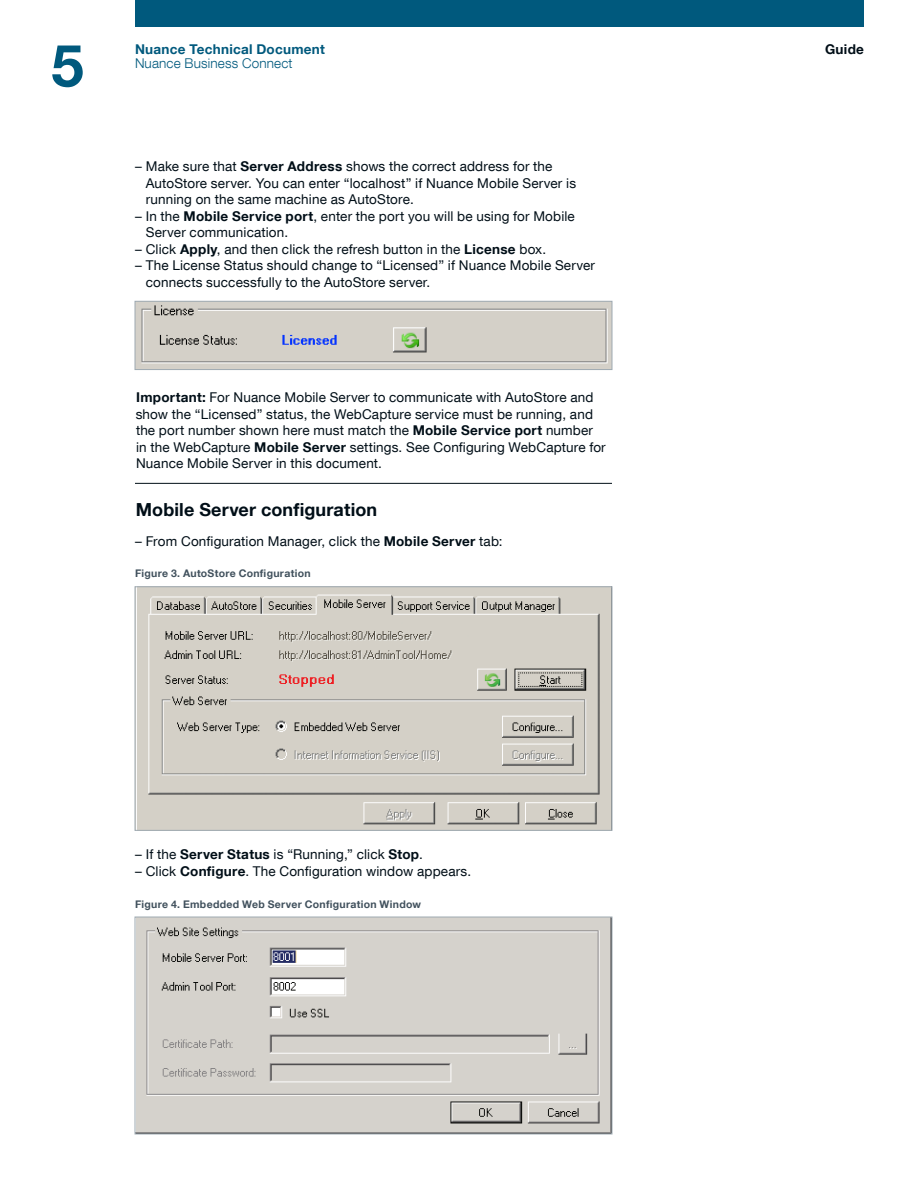
<style>
.page{position:relative;width:918px;height:1188px;background:#fff}
.page>*{position:absolute;margin:0;border:0;box-sizing:border-box;transform-origin:0 0}
.Page_No_39_39_blue{font:700 58.5px "Helvetica Neue LT Com";color:#00597d}
.Subhead_16_17{font:700 18px "Helvetica Neue LT Com";letter-spacing:.005em;color:#000e17}
.Body_Text_9_11{font:13.5px/16.5px "Helvetica Neue LT Com";letter-spacing:.01em;color:#000e17}
.Business_Unit_Name_9{font:700 13.5px "Helvetica Neue LT Com";letter-spacing:.02em;color:#00597d}
.Business_Unit_Name_9-2{font:300 13.5px "Helvetica Neue LT Com";letter-spacing:.01em;color:#00597d}
.Document_Name_9_9{font:700 13.5px "Helvetica Neue LT Com";letter-spacing:.02em;color:#000e17}
.Chart__Chart_Name_7{font:700 10.5px "Helvetica Neue LT Com";letter-spacing:.03em;color:#41515d}
.s1{font-weight:700}
</style>
<div class="page">
<div style="left:135px;top:0;width:729px;height:27px;background:#00597d"></div>
<img style="left:137px;top:303px;width:473px;height:65px">
<div style="left:135px;top:301px;width:477px;height:69px;border:1px solid #9faab2"></div>
<img style="left:137px;top:588px;width:473px;height:241px">
<div style="left:135px;top:586px;width:477px;height:245px;border:1px solid #9faab2"></div>
<img style="left:137px;top:919px;width:473px;height:213px">
<div style="left:135px;top:917px;width:477px;height:217px;border:1px solid #9faab2"></div>
<hr style="left:135px;top:483px;width:477px;height:1px;background:#000e17">
<p class="Page_No_39_39_blue" style="left:51px;top:29px;width:34px">5</p>
<p class="Business_Unit_Name_9" style="left:135px;top:41px;width:191px">Nuance Technical Document</p>
<p class="Document_Name_9_9" style="left:825px;top:41px;width:40px">Guide</p>
<p class="Business_Unit_Name_9-2" style="left:135px;top:55px;width:159px">Nuance Business Connect</p>
<p class="Body_Text_9_11" style="left:146px;top:158px;width:432px;text-indent:-11px">– Make sure that <span class="s1">Server Address</span> shows the correct address for the<br>AutoStore server. You can enter “localhost” if Nuance Mobile Server is running on the same machine as AutoStore.</p>
<p class="Body_Text_9_11" style="left:146px;top:207px;width:431px;text-indent:-11px">– In the <span class="s1">Mobile Service port</span>, enter the port you will be using for Mobile<br>Server communication.</p>
<p class="Body_Text_9_11" style="left:135px;top:240px;width:413px">– Click <span class="s1">Apply</span>, and then click the refresh button in the <span class="s1">License</span> box.</p>
<p class="Body_Text_9_11" style="left:146px;top:257px;width:451px;text-indent:-11px">– The License Status should change to “Licensed” if Nuance Mobile Server connects successfully to the AutoStore server.</p>
<p class="Body_Text_9_11" style="left:136px;top:389px;width:472px"><span class="s1">Important:</span> For Nuance Mobile Server to communicate with AutoStore and show the “Licensed” status, the WebCapture service must be running, and the port number shown here must match the <span class="s1">Mobile Service port</span> number in the WebCapture <span class="s1">Mobile Server</span> settings. See Configuring WebCapture for Nuance Mobile Server in this document.</p>
<p class="Subhead_16_17" style="left:136px;top:498px;width:243px">Mobile Server configuration</p>
<p class="Body_Text_9_11" style="left:135px;top:533px;width:369px">– From Configuration Manager, click the <span class="s1">Mobile Server</span> tab:</p>
<p class="Chart__Chart_Name_7" style="left:135px;top:567px;width:177px">Figure 3. AutoStore Configuration</p>
<p class="Body_Text_9_11" style="left:135px;top:846px;width:289px">– If the <span class="s1">Server Status</span> is “Running,” click <span class="s1">Stop</span>.</p>
<p class="Body_Text_9_11" style="left:135px;top:862px;width:338px">– Click <span class="s1">Configure</span>. The Configuration window appears.</p>
<p class="Chart__Chart_Name_7" style="left:135px;top:897px;width:288px">Figure 4. Embedded Web Server Configuration Window</p>
</div>
